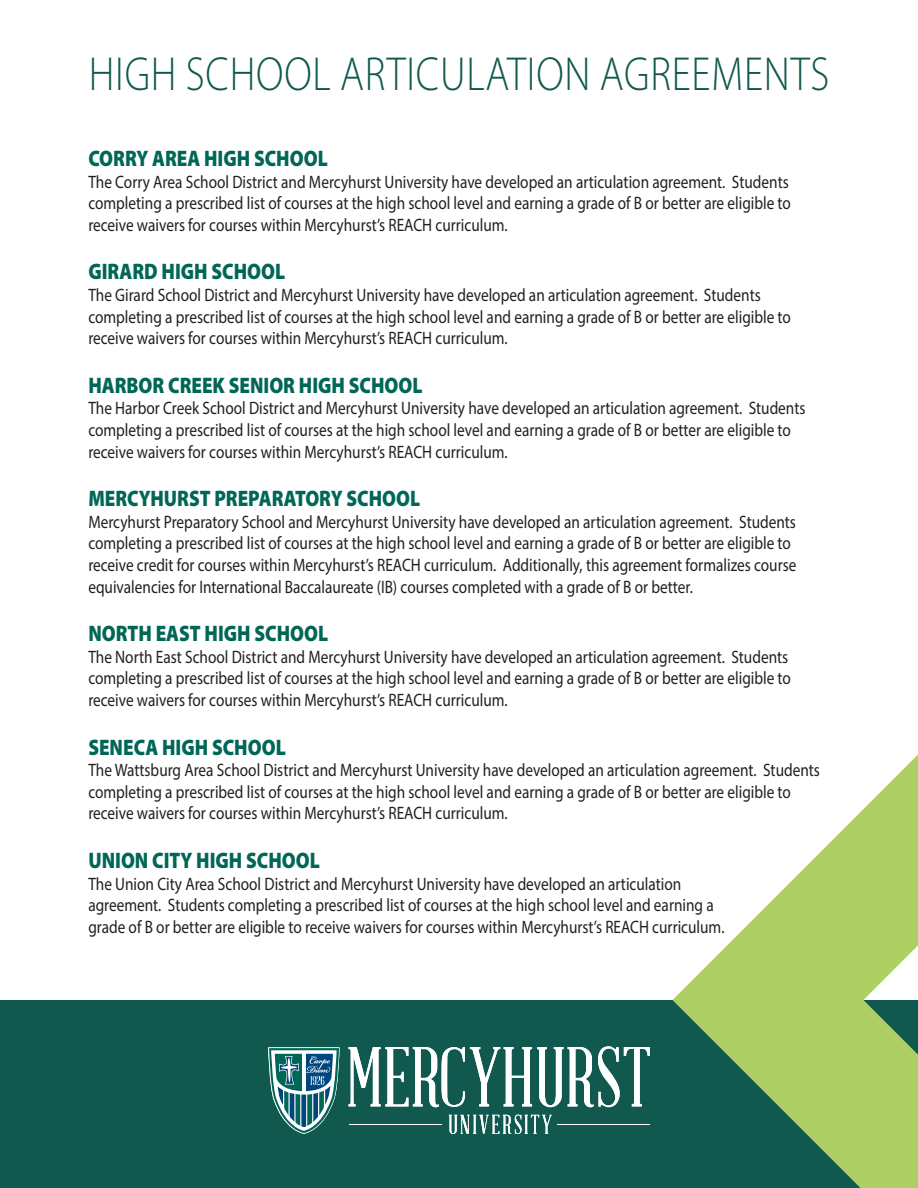
<style>
.page{position:relative;width:918px;height:1188px;background:#fff}
.page>*{position:absolute;margin:0;border:0;box-sizing:border-box;transform-origin:0 0}
.t1{font:300 48px "Myriad Pro";letter-spacing:.02em;color:#11594e;scale:.85 1}
.t2{font:900 22.5px "Myriad Pro";color:#006756;scale:.85 1}
.t3{font:18px/21.6px "Myriad Pro";color:#231f20;scale:.85 1}
</style>
<div class="page">
<div style="left:0;top:1000px;width:918px;height:188px;background:#11594e"></div>
<svg style="left:268px;top:1047px;width:72px;height:87px"></svg>
<svg style="left:449px;top:1115px;width:103px;height:19px"></svg>
<svg style="left:349px;top:1047px;width:228px;height:60px"></svg>
<hr style="left:557px;top:1124px;width:93px;height:1px;background:#fff">
<hr style="left:349px;top:1124px;width:92px;height:1px;background:#fff">
<svg style="left:577px;top:754px;width:341px;height:434px"></svg>
<h1 class="t1" style="left:89px;top:45px;width:873px">HIGH SCHOOL ARTICULATION AGREEMENTS</h1>
<p class="t2" style="left:88px;top:143px;width:283px">CORRY AREA HIGH SCHOOL</p>
<p class="t3" style="left:88px;top:171px;width:828px">The Corry Area School District and Mercyhurst University have developed an articulation agreement. Students completing a prescribed list of courses at the high school level and earning a grade of B or better are eligible to receive waivers for courses within Mercyhurst’s REACH curriculum.</p>
<p class="t2" style="left:88px;top:257px;width:233px">GIRARD HIGH SCHOOL</p>
<p class="t3" style="left:88px;top:284px;width:828px">The Girard School District and Mercyhurst University have developed an articulation agreement. Students completing a prescribed list of courses at the high school level and earning a grade of B or better are eligible to receive waivers for courses within Mercyhurst’s REACH curriculum.</p>
<p class="t2" style="left:88px;top:370px;width:395px">HARBOR CREEK SENIOR HIGH SCHOOL</p>
<p class="t3" style="left:88px;top:397px;width:845px">The Harbor Creek School District and Mercyhurst University have developed an articulation agreement. Students completing a prescribed list of courses at the high school level and earning a grade of B or better are eligible to receive waivers for courses within Mercyhurst’s REACH curriculum.</p>
<p class="t2" style="left:88px;top:484px;width:392px">MERCYHURST PREPARATORY SCHOOL</p>
<p class="t3" style="left:88px;top:511px;width:835px">Mercyhurst Preparatory School and Mercyhurst University have developed an articulation agreement. Students completing a prescribed list of courses at the high school level and earning a grade of B or better are eligible to receive credit for courses within Mercyhurst’s REACH curriculum. Additionally, this agreement formalizes course equivalencies for International Baccalaureate (IB) courses completed with a grade of B or better.</p>
<p class="t2" style="left:88px;top:619px;width:284px">NORTH EAST HIGH SCHOOL</p>
<p class="t3" style="left:88px;top:646px;width:828px">The North East School District and Mercyhurst University have developed an articulation agreement. Students completing a prescribed list of courses at the high school level and earning a grade of B or better are eligible to receive waivers for courses within Mercyhurst’s REACH curriculum.</p>
<p class="t2" style="left:88px;top:732px;width:234px">SENECA HIGH SCHOOL</p>
<p class="t3" style="left:88px;top:759px;width:862px">The Wattsburg Area School District and Mercyhurst University have developed an articulation agreement. Students completing a prescribed list of courses at the high school level and earning a grade of B or better are eligible to receive waivers for courses within Mercyhurst’s REACH curriculum.</p>
<p class="t2" style="left:88px;top:845px;width:274px">UNION CITY HIGH SCHOOL</p>
<p class="t3" style="left:88px;top:873px;width:750px">The Union City Area School District and Mercyhurst University have developed an articulation agreement. Students completing a prescribed list of courses at the high school level and earning a grade of B or better are eligible to receive waivers for courses within Mercyhurst’s REACH curriculum.</p>
</div>
